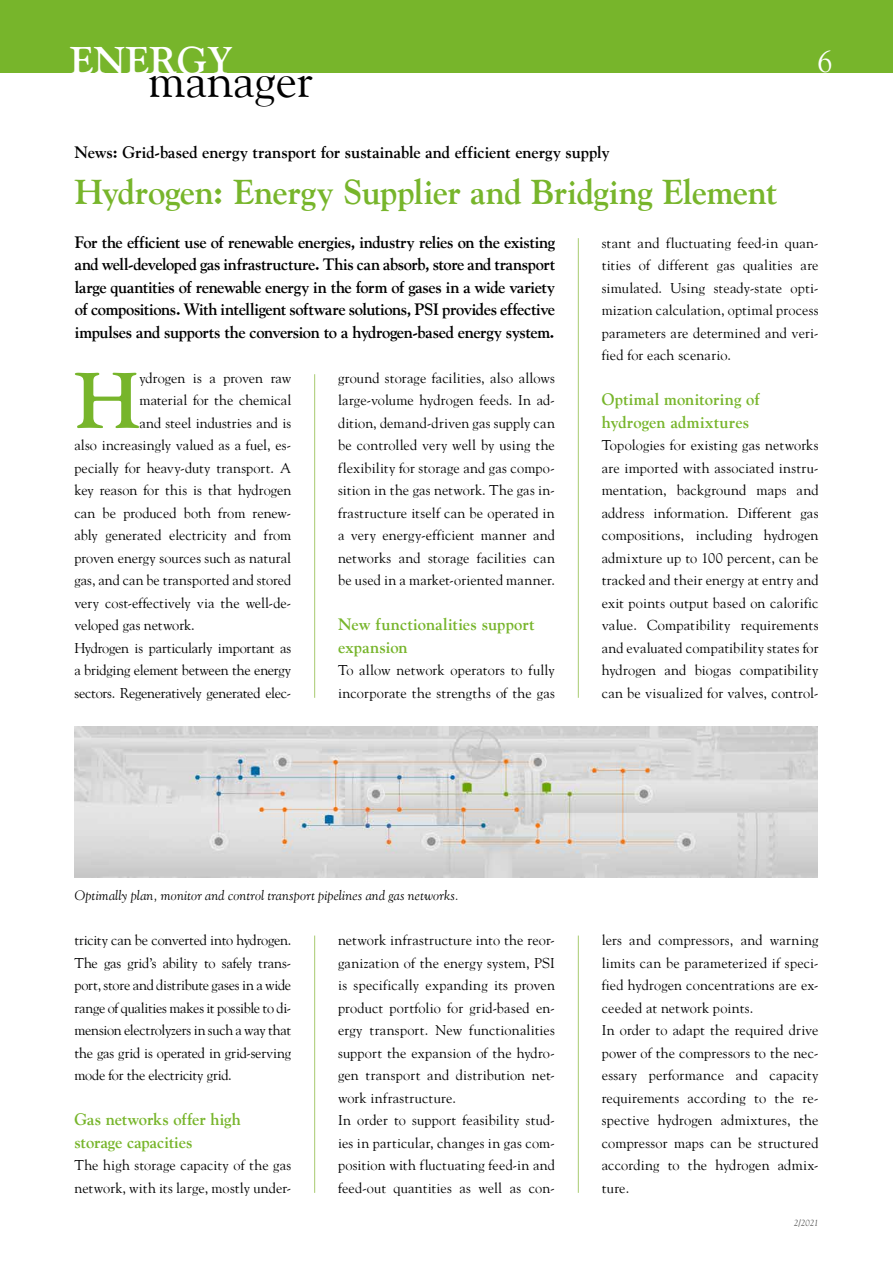
<style>
.page{position:relative;width:893px;height:1263px;background:#fff}
.page>*{position:absolute;margin:0;border:0;box-sizing:border-box;transform-origin:0 0}
.t1{font:700 78.15px "Goudy";color:#77b52b}
.t2{font:47.85px "Goudy";color:#000}
.t3{font:700 38.55px "Goudy";color:#fff}
.t4{font:700 34.5px "Goudy";letter-spacing:-.015em;color:#77b52b}
.t5{font:30px "Goudy";color:#fff}
.t6{font:700 16.5px/22.5px "Goudy";letter-spacing:-.01em;color:#000;text-align:justify}
.t7{font:700 16.5px/22.5px "Goudy";color:#77b52b}
.t8{font:14.25px/22.5px "Goudy";letter-spacing:.01em;color:#000;text-align:justify}
.t9{font:14.25px "Goudy";letter-spacing:-.02em;color:#000}
.t10{font:14.25px "Goudy";letter-spacing:-.015em;color:#000}
.t11{font:italic 13.5px "Goudy";letter-spacing:.015em;color:#000}
.t12{font:italic 9px "Goudy";color:#565655}
</style>
<div class="page">
<div style="left:0;top:0;width:893px;height:72px;background:#77b52b"></div>
<hr style="left:314px;top:374px;width:1px;height:324px;background:#a8cb70">
<hr style="left:578px;top:238px;width:1px;height:460px;background:#a8cb70">
<img style="left:74px;top:727px;width:743px;height:151px">
<hr style="left:314px;top:935px;width:1px;height:258px;background:#a8cb70">
<hr style="left:578px;top:935px;width:1px;height:258px;background:#a8cb70">
<h3 class="t3" style="left:70px;top:38px;width:164px">ENERGY</h3>
<h2 class="t2" style="left:148px;top:51px;width:166px">manager</h2>
<p class="t6" style="left:74px;top:141px;width:537px">News: Grid-based energy transport for sustainable and efficient energy supply</p>
<h3 class="t4" style="left:74px;top:171px;width:704px">Hydrogen: Energy Supplier and Bridging Element</h3>
<h3 class="t5" style="left:817px;top:43px;width:16px">6</h3>
<p class="t6" style="left:75px;top:231px;width:482px">For the efficient use of renewable energies, industry relies on the existing and well-developed gas infrastructure. This can absorb, store and transport large quantities of renewable energy in the form of gases in a wide variety of compositions. With intelligent software solutions, PSI provides effective impulses and supports the conversion to a hydrogen-based energy system.</p>
<h1 class="t1" style="left:74px;top:354px;width:67px">H</h1>
<p class="t8" style="left:140px;top:366px;width:153px">ydrogen is a proven raw</p>
<p class="t8" style="left:140px;top:389px;width:153px">material for the chemical</p>
<p class="t8" style="left:140px;top:411px;width:153px">and steel industries and is</p>
<p class="t8" style="left:74px;top:434px;width:218px">also increasingly valued as a fuel, es-</p>
<p class="t8" style="left:74px;top:456px;width:218px">pecially for heavy-duty transport. A</p>
<p class="t8" style="left:74px;top:479px;width:218px">key reason for this is that hydrogen</p>
<p class="t8" style="left:74px;top:501px;width:218px">can be produced both from renew-</p>
<p class="t8" style="left:74px;top:524px;width:218px">ably generated electricity and from</p>
<p class="t8" style="left:74px;top:546px;width:218px">proven energy sources such as natural</p>
<p class="t8" style="left:74px;top:569px;width:218px">gas, and can be transported and stored</p>
<p class="t8" style="left:74px;top:591px;width:218px">very cost-effectively via the well-de-</p>
<p class="t8" style="left:74px;top:614px;width:122px">veloped gas network.</p>
<p class="t10" style="left:74px;top:639px;width:218px">Hydrogen is particularly important as</p>
<p class="t9" style="left:74px;top:661px;width:218px">a bridging element between the energy</p>
<p class="t9" style="left:74px;top:684px;width:218px">sectors. Regeneratively generated elec-</p>
<p class="t8" style="left:338px;top:366px;width:218px">ground storage facilities, also allows large-volume hydrogen feeds. In ad&shy;dition, demand-driven gas supply can be controlled very well by using the flexibility for storage and gas compo&shy;sition in the gas network. The gas in&shy;frastructure itself can be operated in a very energy-efficient manner and networks and storage facilities can be used in a market-oriented manner.</p>
<p class="t7" style="left:338px;top:613px;width:198px">New functionalities support expansion</p>
<p class="t8" style="left:338px;top:659px;width:218px">To allow network operators to fully incorporate the strengths of the gas</p>
<p class="t8" style="left:602px;top:231px;width:218px">stant and fluctuating feed-in quan&shy;tities of different gas qualities are simulated. Using steady-state opti&shy;mization calculation, optimal process parameters are determined and veri&shy;fied for each scenario.</p>
<p class="t7" style="left:602px;top:388px;width:160px">Optimal monitoring of hydrogen admixtures</p>
<p class="t8" style="left:602px;top:434px;width:218px">Topologies for existing gas networks are imported with associated instru&shy;mentation, background maps and address information. Different gas compositions, including hydrogen admixture up to 100 percent, can be tracked and their energy at entry and exit points output based on calorific value. Compatibility requirements and evaluated compatibility states for hydrogen and biogas compatibility can be visualized for valves, control-</p>
<p class="t11" style="left:75px;top:887px;width:386px">Optimally plan, monitor and control transport pipelines and gas networks.</p>
<p class="t8" style="left:74px;top:929px;width:218px">tricity can be converted into hydrogen.<br>The gas grid’s ability to safely trans&shy;port, store and distribute gases in a wide range of qualities makes it possible to di&shy;mension electrolyzers in such a way that the gas grid is operated in grid-serving mode for the electricity grid.</p>
<p class="t7" style="left:74px;top:1108px;width:168px">Gas networks offer high storage capacities</p>
<p class="t8" style="left:74px;top:1154px;width:218px">The high storage capacity of the gas network, with its large, mostly under-</p>
<p class="t8" style="left:338px;top:929px;width:218px;text-align:left">network infrastructure into the reor&shy;ganization of the energy system, PSI is specifically expanding its proven product portfolio for grid-based en&shy;ergy transport. New functionalities support the expansion of the hydro&shy;gen transport and distribution net&shy;work infrastructure.<br>In order to support feasibility stud&shy;ies in particular, changes in gas com&shy;position with fluctuating feed-in and feed-out quantities as well as con-</p>
<p class="t8" style="left:602px;top:929px;width:218px;text-align:left">lers and compressors, and warning limits can be parameterized if speci&shy;fied hydrogen concentrations are ex&shy;ceeded at network points.<br>In order to adapt the required drive power of the compressors to the nec&shy;essary performance and capacity requirements according to the re&shy;spective hydrogen admixtures, the compressor maps can be structured according to the hydrogen admix&shy;ture.</p>
<p class="t12" style="left:794px;top:1217px;width:26px">2/2021</p>
</div>
